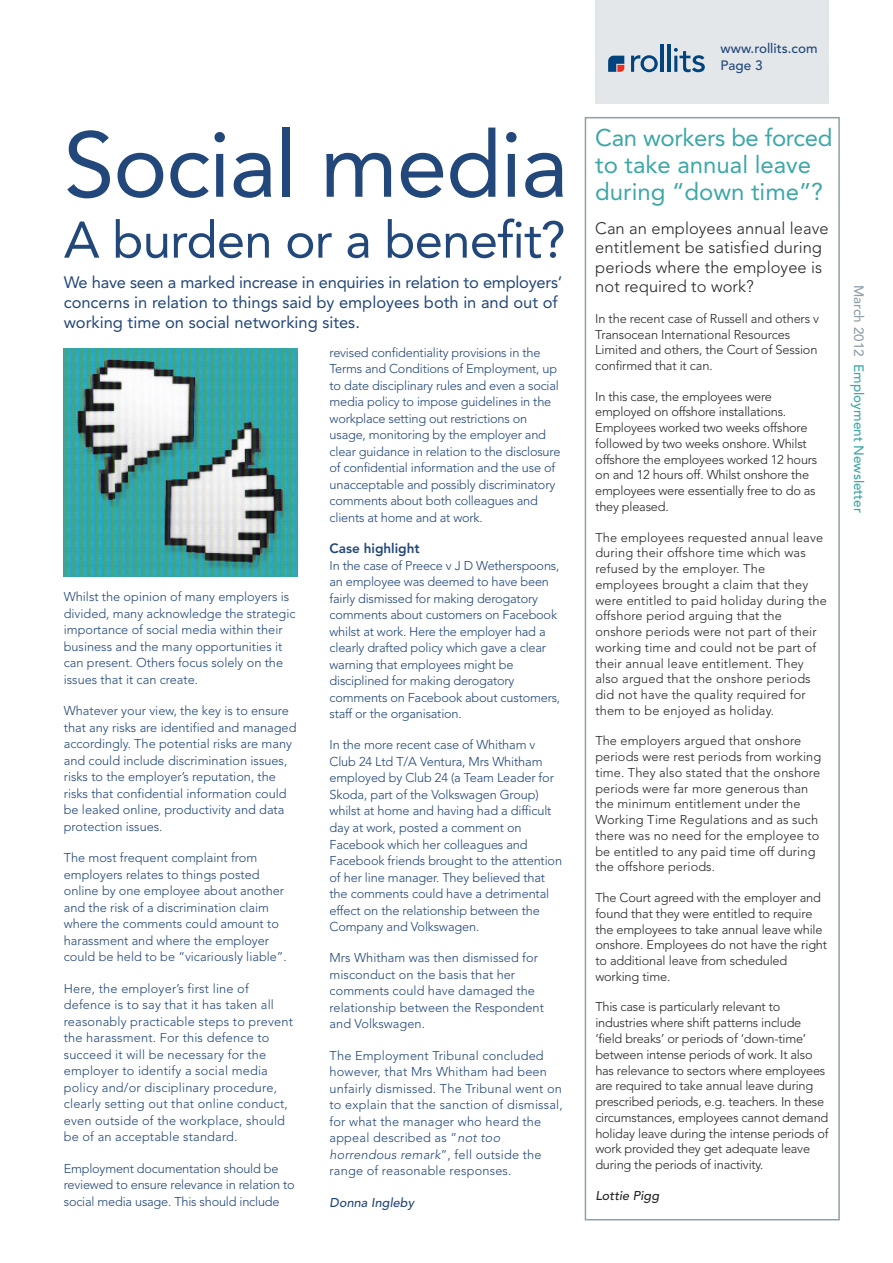
<style>
.page{position:relative;width:893px;height:1263px;background:#fff}
.page>*{position:absolute;margin:0;border:0;box-sizing:border-box;transform-origin:0 0}
.t1{font:91.5px "Avenir";letter-spacing:-.015em;color:#22477a}
.t2{font:51px "Avenir";letter-spacing:-.015em;color:#22477a}
.t3{font:24px/27px "Avenir";color:#3ca7a7}
.t4{font:16.5px/19.8px "Avenir";color:#22477a}
.t5{font:300 16.5px/19.5px "Avenir";letter-spacing:.005em;color:#272627}
.t6{font:500 13.5px "Avenir";color:#3ca7a7}
.t7{font:500 13.5px/16.8px "Avenir";color:#22477a}
.t8{font:800 13.5px "Avenir";color:#22477a}
.t9{font:300 12.75px/16.5px "Avenir";color:#22477a}
.t10{font:300 12.75px/15.8px "Avenir";letter-spacing:-.01em;color:#272627}
.t11{font:300 12.75px/15.8px "Avenir";letter-spacing:.015em;color:#272627}
.t12{font:300 12.75px/15.8px "Avenir";letter-spacing:.01em;color:#272627}
.t13{font:italic 500 12.75px "Avenir";letter-spacing:.005em;color:#22477a}
.t14{font:italic 500 12.75px "Avenir";letter-spacing:.005em;color:#272627}
.s1{font-style:italic}
.s2{color:#919fa9}
</style>
<div class="page">
<div style="left:595px;top:0;width:234px;height:104px;background:#e3e7ea"></div>
<svg style="left:631px;top:55px;width:27px;height:17px"></svg>
<hr style="left:660px;top:45px;width:3px;height:27px;background:#01437c">
<hr style="left:667px;top:45px;width:3px;height:27px;background:#01437c">
<svg style="left:674px;top:48px;width:31px;height:24px"></svg>
<svg style="left:608px;top:56px;width:16px;height:16px"></svg>
<img style="left:64px;top:349px;width:234px;height:228px">
<div style="left:585px;top:117px;width:255px;height:1103px;border:2px solid #919fa9"></div>
<h1 class="t1" style="left:64px;top:128px;width:506px">Social media</h1>
<h2 class="t2" style="left:64px;top:219px;width:503px">A burden or a benefit?</h2>
<p class="t4" style="left:64px;top:274px;width:500px">We have seen a marked increase in enquiries in relation to employers’ concerns in relation to things said by employees both in and out of working time on social networking sites.</p>
<p class="t9" style="left:64px;top:590px;width:233px">Whilst the opinion of many employers is divided, many acknowledge the strategic importance of social media within their business and the many opportunities it can present. Others focus solely on the issues that it can create.</p>
<p class="t9" style="left:64px;top:704px;width:234px">Whatever your view, the key is to ensure that any risks are identified and managed accordingly. The potential risks are many and could include discrimination issues, risks to the employer’s reputation, the risks that confidential information could be leaked online, productivity and data protection issues.</p>
<p class="t9" style="left:64px;top:851px;width:225px">The most frequent complaint from employers relates to things posted online by one employee about another and the risk of a discrimination claim where the comments could amount to harassment and where the employer could be held to be “vicariously liable”.</p>
<p class="t9" style="left:64px;top:981px;width:231px">Here, the employer’s first line of defence is to say that it has taken all reasonably practicable steps to prevent the harassment. For this defence to succeed it will be necessary for the employer to identify a social media policy and/or disciplinary procedure, clearly setting out that online conduct, even outside of the workplace, should be of an acceptable standard.</p>
<p class="t9" style="left:64px;top:1161px;width:232px">Employment documentation should be reviewed to ensure relevance in relation to social media usage. This should include</p>
<p class="t9" style="left:330px;top:345px;width:232px">revised confidentiality provisions in the Terms and Conditions of Employment, up to date disciplinary rules and even a social media policy to impose guidelines in the workplace setting out restrictions on usage, monitoring by the employer and clear guidance in relation to the disclosure of confidential information and the use of unacceptable and possibly discriminatory comments about both colleagues and clients at home and at work.</p>
<p class="t8" style="left:330px;top:543px;width:92px">Case highlight</p>
<p class="t9" style="left:330px;top:558px;width:232px">In the case of Preece v J D Wetherspoons, an employee was deemed to have been fairly dismissed for making derogatory comments about customers on Facebook whilst at work. Here the employer had a clearly drafted policy which gave a clear warning that employees might be disciplined for making derogatory comments on Facebook about customers, staff or the organisation.</p>
<p class="t9" style="left:330px;top:738px;width:234px">In the more recent case of Whitham v Club 24 Ltd T/A Ventura, Mrs Whitham employed by Club 24 (a Team Leader for Skoda, part of the Volkswagen Group) whilst at home and having had a difficult day at work, posted a comment on Facebook which her colleagues and Facebook friends brought to the attention of her line manager. They believed that the comments could have a detrimental effect on the relationship between the Company and Volkswagen.</p>
<p class="t9" style="left:330px;top:951px;width:216px">Mrs Whitham was then dismissed for misconduct on the basis that her comments could have damaged the relationship between the Respondent and Volkswagen.</p>
<p class="t9" style="left:330px;top:1048px;width:235px">The Employment Tribunal concluded however, that Mrs Whitham had been unfairly dismissed. The Tribunal went on to explain that the sanction of dismissal, for what the manager who heard the appeal described as “<span class="s1">not too horrendous remark</span>”, fell outside the range of reasonable responses.</p>
<p class="t13" style="left:330px;top:1197px;width:86px">Donna Ingleby</p>
<p class="t7" style="left:721px;top:41px;width:98px">www.rollits.com<br>Page 3</p>
<h3 class="t3" style="left:595px;top:126px;width:239px">Can workers be forced to take annual leave during “down time”?</h3>
<p class="t5" style="left:595px;top:219px;width:235px">Can an employees annual leave entitlement be satisfied during periods where the employee is not required to work?</p>
<p class="t10" style="left:595px;top:311px;width:225px">In the recent case of Russell and others v Transocean International Resources Limited and others, the Court of Session confirmed that it can.</p>
<p class="t10" style="left:595px;top:389px;width:224px">In this case, the employees were employed on offshore installations.<br>Employees worked two weeks offshore followed by two weeks onshore. Whilst offshore the employees worked 12 hours on and 12 hours off. Whilst onshore the employees were essentially free to do as they pleased.</p>
<p class="t11" style="left:595px;top:530px;width:233px">The employees requested annual leave during their offshore time which was refused by the employer. The employees brought a claim that they were entitled to paid holiday during the offshore period arguing that the onshore periods were not part of their working time and could not be part of their annual leave entitlement. They also argued that the onshore periods did not have the quality required for them to be enjoyed as holiday.</p>
<p class="t12" style="left:595px;top:734px;width:227px">The employers argued that onshore periods were rest periods from working time. They also stated that the onshore periods were far more generous than the minimum entitlement under the Working Time Regulations and as such there was no need for the employee to be entitled to any paid time off during the offshore periods.</p>
<p class="t10" style="left:595px;top:891px;width:233px">The Court agreed with the employer and found that they were entitled to require the employees to take annual leave while onshore. Employees do not have the right to additional leave from scheduled working time.</p>
<p class="t10" style="left:595px;top:1000px;width:235px">This case is particularly relevant to industries where shift patterns include ‘field breaks’ or periods of ‘down-time’ between intense periods of work. It also has relevance to sectors where employees are required to take annual leave during prescribed periods, e.g. teachers. In these circumstances, employees cannot demand holiday leave during the intense periods of work provided they get adequate leave during the periods of inactivity.</p>
<p class="t14" style="left:595px;top:1191px;width:65px">Lottie Pigg</p>
<p class="t6" style="left:864px;top:285px;width:229px;rotate:90deg"><span class="s2">March 2012</span> Employment Newsletter</p>
</div>
